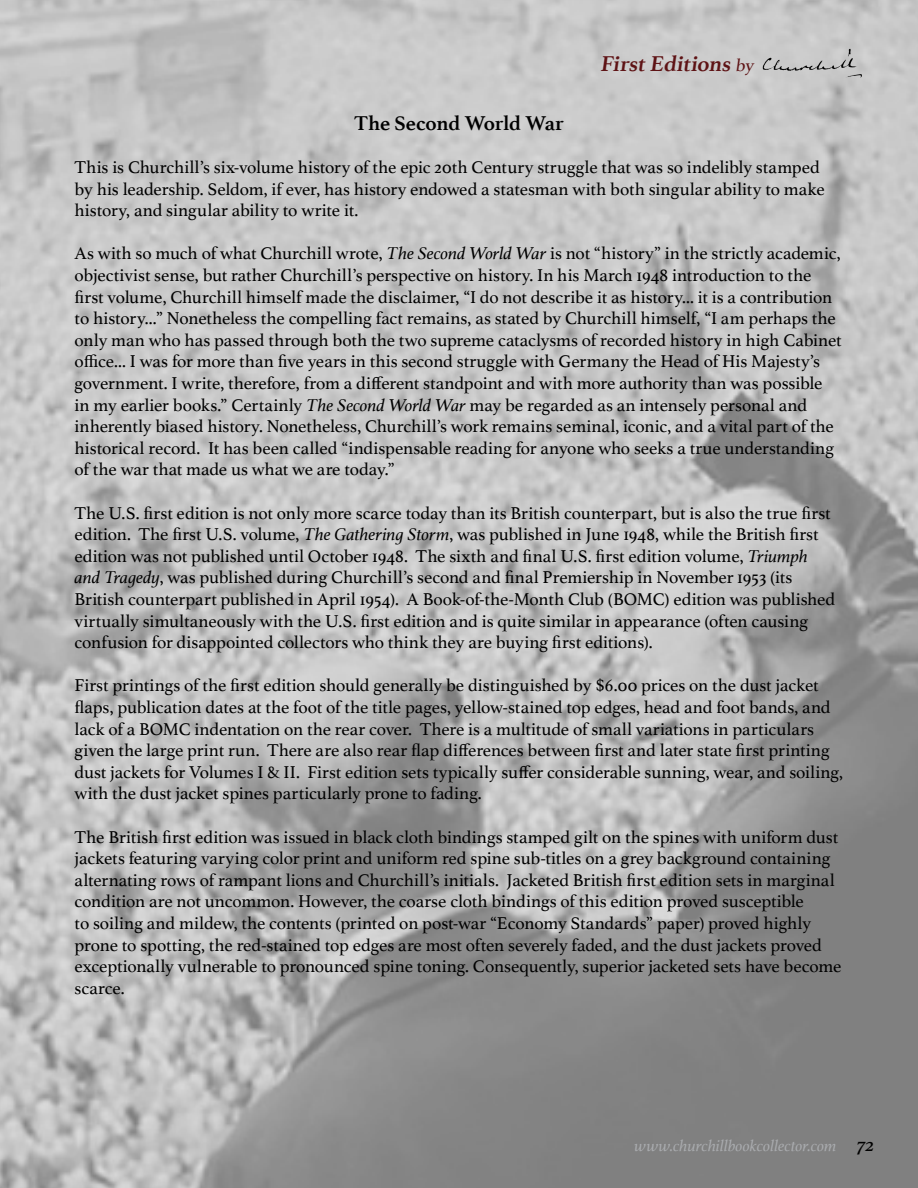
<style>
.page{position:relative;width:918px;height:1188px;background:#fff}
.page>*{position:absolute;margin:0;border:0;box-sizing:border-box;transform-origin:0 0}
.t1{font:700 22.5px "Athelas";color:#5e1315}
.t2{font:700 21px "Athelas";letter-spacing:-.015em;color:#000}
.t3{font:18px/21.6px "Athelas";letter-spacing:-.005em;color:#000}
.t4{font:italic 16.5px "Athelas";letter-spacing:-.005em;color:#a9abae}
.s1{font-weight:400;font-size:18px}
.s2{font-style:italic}
.s3{font-size:19.5px;color:#000}
</style>
<div class="page">
<img style="left:0;top:0;width:918px;height:1188px">
<img style="left:759px;top:44px;width:105px;height:40px">
<p class="t1" style="left:600px;top:46px;width:159px">FirstEditions<span class="s1">by</span></p>
<p class="t2" style="left:354px;top:106px;width:211px">The Second World War</p>
<p class="t3" style="left:75px;top:156px;width:752px">This is Churchill’s six-volume history of the epic 20th Century struggle that was so indelibly stamped by his leadership. Seldom, if ever, has history endowed a statesman with both singular ability to make history, and singular ability to write it.</p>
<p class="t3" style="left:75px;top:242px;width:769px">As with so much of what Churchill wrote, <span class="s2">The Second World War</span> is not “history” in the strictly academic, objectivist sense, but rather Churchill’s perspective on history. In his March 1948 introduction to the first volume, Churchill himself made the disclaimer, “I do not describe it as history... it is a contribution to history...” Nonetheless the compelling fact remains, as stated by Churchill himself, “I am perhaps the only man who has passed through both the two supreme cataclysms of recorded history in high Cabinet office... I was for more than five years in this second struggle with Germany the Head of His Majesty’s government. I write, therefore, from a different standpoint and with more authority than was possible in my earlier books.” Certainly <span class="s2">The Second World War</span> may be regarded as an intensely personal and inherently biased history. Nonetheless, Churchill’s work remains seminal, iconic, and a vital part of the historical record. It has been called “indispensable reading for anyone who seeks a true understanding of the war that made us what we are today.”</p>
<p class="t3" style="left:75px;top:501px;width:762px">The U.S. first edition is not only more scarce today than its British counterpart, but is also the true first edition. The first U.S. volume, <span class="s2">The Gathering Storm</span>, was published in June 1948, while the British first edition was not published until October 1948. The sixth and final U.S. first edition volume, <span class="s2">Triumph and Tragedy</span>, was published during Churchill’s second and final Premiership in November 1953 (its British counterpart published in April 1954). A Book-of-the-Month Club (BOMC) edition was published virtually simultaneously with the U.S. first edition and is quite similar in appearance (often causing confusion for disappointed collectors who think they are buying first editions).</p>
<p class="t3" style="left:75px;top:674px;width:770px">First printings of the first edition should generally be distinguished by $6.00 prices on the dust jacket flaps, publication dates at the foot of the title pages, yellow-stained top edges, head and foot bands, and lack of a BOMC indentation on the rear cover. There is a multitude of small variations in particulars given the large print run. There are also rear flap differences between first and later state first printing dust jackets for Volumes I &amp; II. First edition sets typically suffer considerable sunning, wear, and soiling, with the dust jacket spines particularly prone to fading.</p>
<p class="t3" style="left:75px;top:825px;width:768px">The British first edition was issued in black cloth bindings stamped gilt on the spines with uniform dust jackets featuring varying color print and uniform red spine sub-titles on a grey background containing alternating rows of rampant lions and Churchill’s initials. Jacketed British first edition sets in marginal condition are not uncommon. However, the coarse cloth bindings of this edition proved susceptible<br>to soiling and mildew, the contents (printed on post-war “Economy Standards” paper) proved highly prone to spotting, the red-stained top edges are most often severely faded, and the dust jackets proved exceptionally vulnerable to pronounced spine toning. Consequently, superior jacketed sets have become scarce.</p>
<p class="t4" style="left:634px;top:1133px;width:242px">www.churchillbookcollector.com <span class="s3">72</span></p>
</div>
